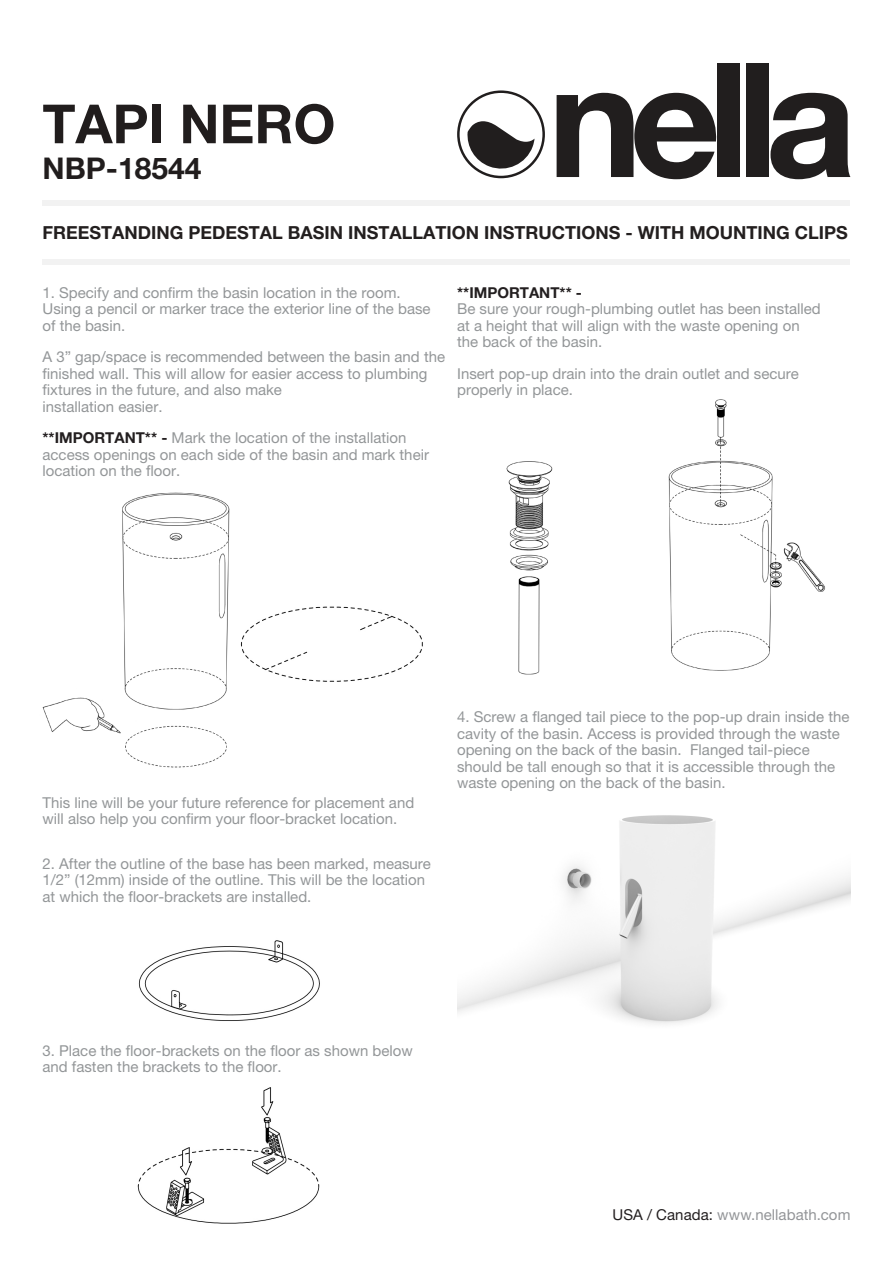
<style>
.page{position:relative;width:893px;height:1263px;background:#fff}
.page>*{position:absolute;margin:0;border:0;box-sizing:border-box;transform-origin:0 0}
.Product_Type{font:700 54px "Helvetica Neue LT Pro";color:#211d1d}
.Product_Type-2{font:700 30px "Helvetica Neue LT Pro";color:#211d1d}
.t1{font:700 18px "Helvetica Neue LT Pro";color:#231f1f}
.t2{font:15px/16.5px "Helvetica Neue LT Pro";color:#939698}
.t3{font:15px "Helvetica Neue LT Pro";letter-spacing:.005em;color:#939598}
.t4{font:700 15px "Helvetica Neue LT Pro";color:#231f20}
.s1{font-weight:700;color:#231f20}
.s2{color:#231f20}
</style>
<div class="page">
<div style="left:43px;top:200px;width:807px;height:5px;background:#f2f2f2"></div>
<div style="left:43px;top:259px;width:807px;height:6px;background:#f2f2f2"></div>
<svg style="left:557px;top:93px;width:161px;height:86px"></svg>
<div style="left:718px;top:64px;width:22px;height:113px;background:#211e1e"></div>
<div style="left:746px;top:64px;width:23px;height:113px;background:#211e1e"></div>
<svg style="left:770px;top:93px;width:80px;height:86px"></svg>
<svg style="left:457px;top:90px;width:88px;height:88px"></svg>
<img style="left:137px;top:1087px;width:183px;height:137px">
<img style="left:240px;top:606px;width:183px;height:76px">
<img style="left:138px;top:940px;width:182px;height:81px">
<img style="left:506px;top:399px;width:319px;height:276px">
<img style="left:457px;top:815px;width:393px;height:209px">
<img style="left:42px;top:492px;width:188px;height:276px">
<p class="Product_Type" style="left:43px;top:91px;width:294px">TAPI NERO</p>
<p class="Product_Type-2" style="left:43px;top:150px;width:160px">NBP-18544</p>
<p class="t1" style="left:43px;top:221px;width:807px">FREESTANDING PEDESTAL BASIN INSTALLATION INSTRUCTIONS - WITH MOUNTING CLIPS</p>
<p class="t2" style="left:43px;top:284px;width:390px">1. Specify and confirm the basin location in the room.<br>Using a pencil or marker trace the exterior line of the base of the basin.</p>
<p class="t2" style="left:43px;top:348px;width:404px">A 3” gap/space is recommended between the basin and the finished wall. This will allow for easier access to plumbing fixtures in the future, and also make<br>installation easier.</p>
<p class="t2" style="left:43px;top:429px;width:388px"><span class="s1">**IMPORTANT** -</span> Mark the location of the installation access openings on each side of the basin and mark their location on the floor.</p>
<p class="t4" style="left:457px;top:283px;width:126px">**IMPORTANT** -</p>
<p class="t2" style="left:457px;top:300px;width:365px">Be sure your rough-plumbing outlet has been installed at a height that will align with the waste opening on the back of the basin.</p>
<p class="t2" style="left:457px;top:365px;width:343px">Insert pop-up drain into the drain outlet and secure properly in place.</p>
<p class="t2" style="left:43px;top:794px;width:373px">This line will be your future reference for placement and will also help you confirm your floor-bracket location.</p>
<p class="t2" style="left:43px;top:855px;width:390px">2. After the outline of the base has been marked, measure<br>1/2” (12mm) inside of the outline. This will be the location at which the floor-brackets are installed.</p>
<p class="t2" style="left:457px;top:708px;width:394px">4. Screw a flanged tail piece to the pop-up drain inside the cavity of the basin. Access is provided through the waste opening on the back of the basin. Flanged tail-piece should be tall enough so that it is accessible through the waste opening on the back of the basin.</p>
<p class="t2" style="left:43px;top:1042px;width:372px">3. Place the floor-brackets on the floor as shown below and fasten the brackets to the floor.</p>
<p class="t3" style="left:613px;top:1206px;width:239px"><span class="s2">USA / Canada:</span> www.nellabath.com</p>
</div>
